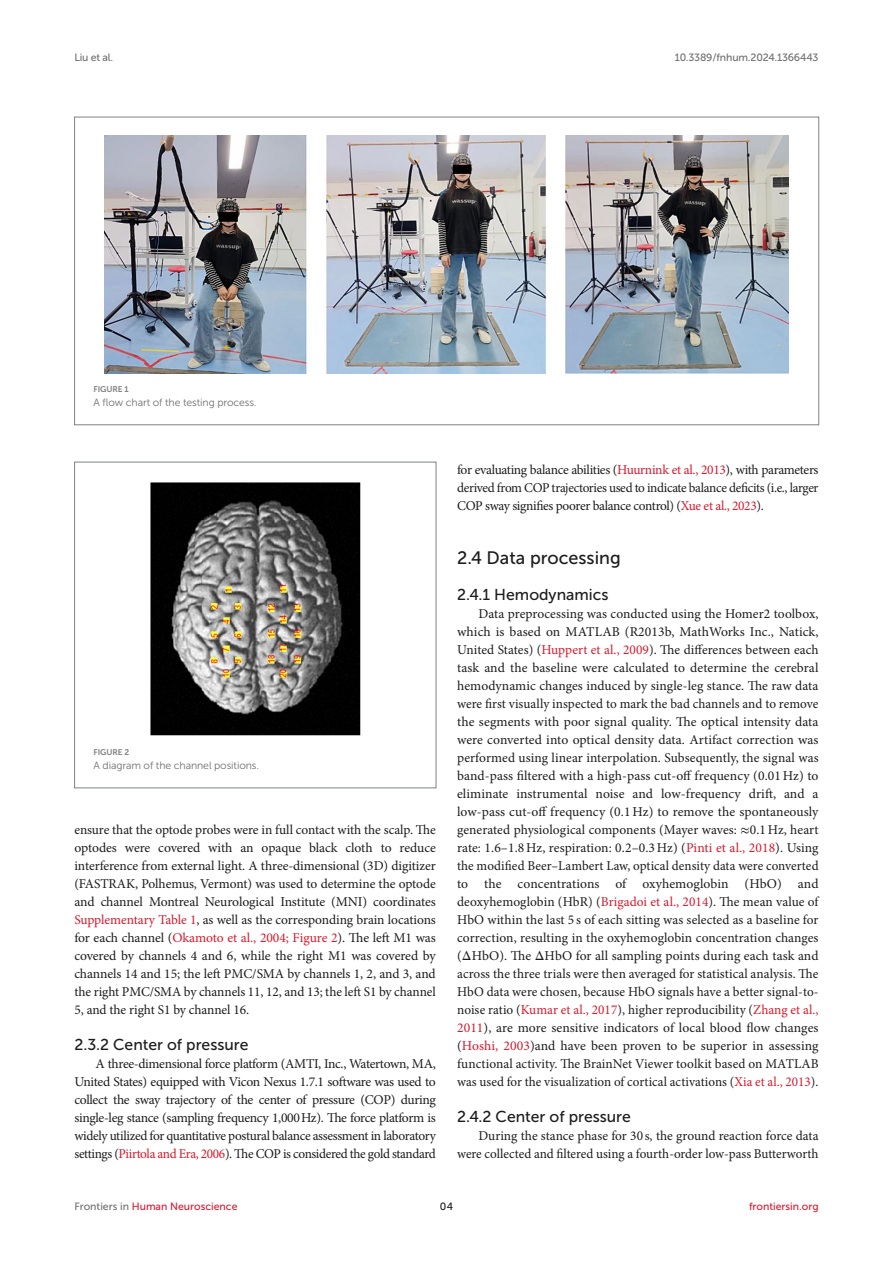
<style>
.page{position:relative;width:893px;height:1263px;background:#fff}
.page>*{position:absolute;margin:0;border:0;box-sizing:border-box;transform-origin:0 0}
.HEAD_2{font:18px "Museo Sans 500";color:#1b1c1b}
.HEAD_3{font:15.75px "Museo Sans 500";color:#1b1c1b}
.HEAD_3_after_HEAD_2{font:15.75px "Museo Sans 500";color:#1b1c1b}
.TEXT_FLUSH{font:13.5px/18px "Minion Pro";letter-spacing:-.01em;color:#1b1c1b;text-align:justify}
.FIG_LEG{font:10.5px "Museo Sans 300";letter-spacing:-.01em;color:#706f70}
.t1{font:10.5px "Museo Sans 500";color:#d51a2c}
.t2{font:10.5px "Museo Sans 500";letter-spacing:-.015em;color:#706f70}
.t3{font:10.5px "Museo Sans 500";color:#1b1c1b}
.FIG_HD{font:8.25px "Museo Sans 700";letter-spacing:-.01em;color:#7e7f7f}
.s1{color:#d51a2c}
.s2{font-family:"STIX General"}
.s3{color:#706f70}
</style>
<div class="page">
<img style="left:104px;top:136px;width:685px;height:238px">
<img style="left:150px;top:482px;width:211px;height:254px">
<div style="left:74px;top:462px;width:362px;height:326px;border:1px solid #808285"></div>
<p class="t2" style="left:74px;top:51px;width:40px">Liu et al.</p>
<p class="t2" style="left:675px;top:51px;width:145px">10.3389/fnhum.2024.1366443</p>
<p class="FIG_HD" style="left:94px;top:385px;width:37px">FIGURE 1</p>
<p class="FIG_LEG" style="left:94px;top:397px;width:164px">A flow chart of the testing process.</p>
<p class="FIG_HD" style="left:94px;top:748px;width:37px">FIGURE 2</p>
<p class="FIG_LEG" style="left:94px;top:760px;width:167px">A diagram of the channel positions.</p>
<p class="TEXT_FLUSH" style="left:74px;top:821px;width:363px">ensure that the optode probes were in full contact with the scalp. The optodes were covered with an opaque black cloth to reduce interference from external light. A three-dimensional (3D) digitizer (FASTRAK, Polhemus, Vermont) was used to determine the optode and channel Montreal Neurological Institute (MNI) coordinates <span class="s1">Supplementary Table 1</span>, as well as the corresponding brain locations for each channel (<span class="s1">Okamoto et al., 2004; Figure 2</span>). The left M1 was covered by channels 4 and 6, while the right M1 was covered by channels 14 and 15; the left PMC/SMA by channels 1, 2, and 3, and the right PMC/SMA by channels 11, 12, and 13; the left S1 by channel 5, and the right S1 by channel 16.</p>
<p class="HEAD_3" style="left:74px;top:1036px;width:176px">2.3.2 Center of pressure</p>
<p class="TEXT_FLUSH" style="left:74px;top:1055px;width:363px;text-indent:21px">A three-dimensional force platform (AMTI, Inc., Watertown, MA, United States) equipped with Vicon Nexus 1.7.1 software was used to collect the sway trajectory of the center of pressure (COP) during single-leg stance (sampling frequency 1,000Hz). The force platform is widely utilized for quantitative postural balance assessment in laboratory settings (<span class="s1">Piirtola and Era, 2006</span>). The COP is considered the gold standard</p>
<p class="TEXT_FLUSH" style="left:457px;top:461px;width:363px">for evaluating balance abilities (<span class="s1">Huurnink et al., 2013</span>), with parameters derived from COP trajectories used to indicate balance deficits (i.e., larger COP sway signifies poorer balance control) (<span class="s1">Xue et al., 2023</span>).</p>
<p class="HEAD_2" style="left:457px;top:548px;width:165px">2.4 Data processing</p>
<p class="HEAD_3_after_HEAD_2" style="left:457px;top:586px;width:153px">2.4.1 Hemodynamics</p>
<p class="TEXT_FLUSH" style="left:457px;top:605px;width:363px;text-indent:21px">Data preprocessing was conducted using the Homer2 toolbox, which is based on MATLAB (R2013b, MathWorks Inc., Natick, United States) (<span class="s1">Huppert et al., 2009</span>). The differences between each task and the baseline were calculated to determine the cerebral hemodynamic changes induced by single-leg stance. The raw data were first visually inspected to mark the bad channels and to remove the segments with poor signal quality. The optical intensity data were converted into optical density data. Artifact correction was performed using linear interpolation. Subsequently, the signal was band-pass filtered with a high-pass cut-off frequency (0.01Hz) to eliminate instrumental noise and low-frequency drift, and a low-pass cut-off frequency (0.1Hz) to remove the spontaneously generated physiological components (Mayer waves: <span class="s2">≈</span>0.1Hz, heart rate: 1.6–1.8Hz, respiration: 0.2–0.3Hz) (<span class="s1">Pinti et al., 2018</span>). Using the modified Beer–Lambert Law, optical density data were converted to the concentrations of oxyhemoglobin (HbO) and deoxyhemoglobin (HbR) (<span class="s1">Brigadoi et al., 2014</span>). The mean value of HbO within the last 5 s of each sitting was selected as a baseline for correction, resulting in the oxyhemoglobin concentration changes (<span class="s2">Δ</span>HbO). The <span class="s2">Δ</span>HbO for all sampling points during each task and across the three trials were then averaged for statistical analysis. The HbO data were chosen, because HbO signals have a better signal-to&shy;noise ratio (<span class="s1">Kumar et al., 2017</span>), higher reproducibility (<span class="s1">Zhang et al., 2011</span>), are more sensitive indicators of local blood flow changes (<span class="s1">Hoshi, 2003</span>)and have been proven to be superior in assessing functional activity. The BrainNet Viewer toolkit based on MATLAB was used for the visualization of cortical activations (<span class="s1">Xia et al., 2013</span>).</p>
<p class="HEAD_3" style="left:457px;top:1108px;width:175px">2.4.2 Center of pressure</p>
<p class="TEXT_FLUSH" style="left:457px;top:1127px;width:363px;text-align:right">During the stance phase for 30 s, the ground reaction force data were collected and filtered using a fourth-order low-pass Butterworth</p>
<p class="t1" style="left:74px;top:1200px;width:165px"><span class="s3">Frontiers in</span> Human Neuroscience</p>
<p class="t3" style="left:440px;top:1200px;width:15px">04</p>
<p class="t1" style="left:749px;top:1200px;width:71px">frontiersin.org</p>
</div>
